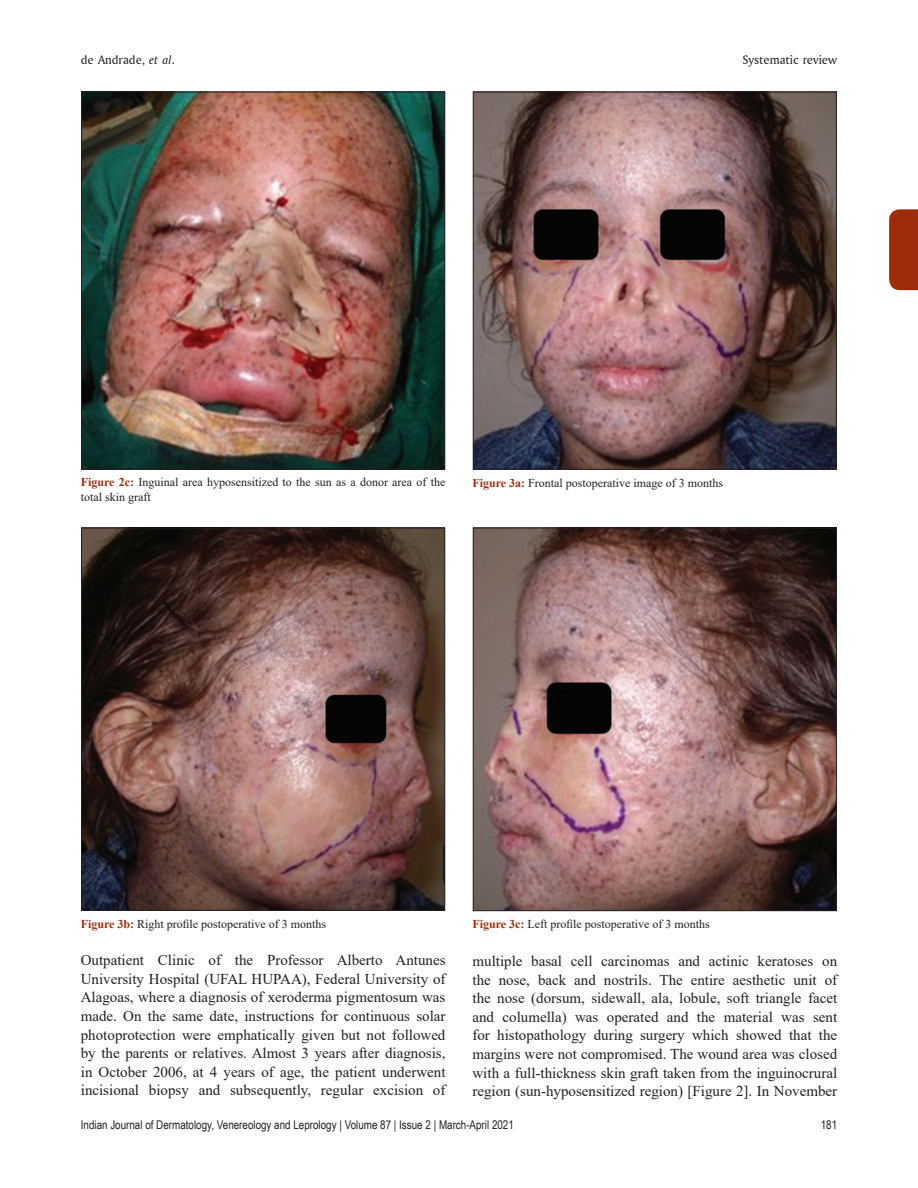
<style>
.page{position:relative;width:918px;height:1188px;background:#fff}
.page>*{position:absolute;margin:0;border:0;box-sizing:border-box;transform-origin:0 0}
.TX{font:15px/18.6px "Times New Roman";color:#231f20;text-align:justify}
.t1{font:12.75px "Amerigo BT Roman A";color:#231f20}
.FGC{font:12px/14.4px "Times New Roman";color:#231f20}
.t2{font:12px "Arial Narrow";color:#231f20}
.s1{font-family:"Amerigo BT Italic A"}
.s2{font-weight:700;color:#9e2c0c}
</style>
<div class="page">
<div style="left:889px;top:209px;width:29px;height:81px;background:#9e2c0c"></div>
<img style="left:475px;top:94px;width:360px;height:373px">
<div style="left:473px;top:92px;width:364px;height:377px;border:1px solid #231f20"></div>
<img style="left:475px;top:530px;width:360px;height:379px">
<div style="left:473px;top:528px;width:364px;height:383px;border:1px solid #231f20"></div>
<img style="left:83px;top:530px;width:360px;height:379px">
<div style="left:81px;top:528px;width:364px;height:383px;border:1px solid #231f20"></div>
<img style="left:83px;top:94px;width:360px;height:373px">
<div style="left:81px;top:92px;width:364px;height:377px;border:1px solid #231f20"></div>
<p class="t1" style="left:81px;top:52px;width:95px">de Andrade, <span class="s1">et al</span>.</p>
<p class="t1" style="left:742px;top:52px;width:96px">Systematic review</p>
<p class="FGC" style="left:81px;top:475px;width:366px"><span class="s2">Figure 2c:</span> Inguinal area hyposensitized to the sun as a donor area of the total skin graft</p>
<p class="FGC" style="left:473px;top:475px;width:252px"><span class="s2">Figure 3a:</span> Frontal postoperative image of 3 months</p>
<p class="FGC" style="left:81px;top:916px;width:247px"><span class="s2">Figure 3b:</span> Right profile postoperative of 3 months</p>
<p class="FGC" style="left:472px;top:917px;width:239px"><span class="s2">Figure 3c:</span> Left profile postoperative of 3 months</p>
<p class="TX" style="left:81px;top:950px;width:366px">Outpatient Clinic of the Professor Alberto Antunes University Hospital (UFAL HUPAA), Federal University of Alagoas, where a diagnosis of xeroderma pigmentosum was made. On the same date, instructions for continuous solar photoprotection were emphatically given but not followed by the parents or relatives. Almost 3 years after diagnosis, in October 2006, at 4 years of age, the patient underwent incisional biopsy and subsequently, regular excision of</p>
<p class="TX" style="left:472px;top:951px;width:366px">multiple basal cell carcinomas and actinic keratoses on the nose, back and nostrils. The entire aesthetic unit of the nose (dorsum, sidewall, ala, lobule, soft triangle facet and columella) was operated and the material was sent for histopathology during surgery which showed that the margins were not compromised. The wound area was closed with a full‑thickness skin graft taken from the inguinocrural region (sun‑hyposensitized region) [Figure 2]. In November</p>
<p class="t2" style="left:81px;top:1116px;width:435px">Indian Journal of Dermatology, Venereology and Leprology | Volume 87 | Issue 2 | March-April 2021</p>
<p class="t2" style="left:821px;top:1116px;width:18px">181</p>
</div>
